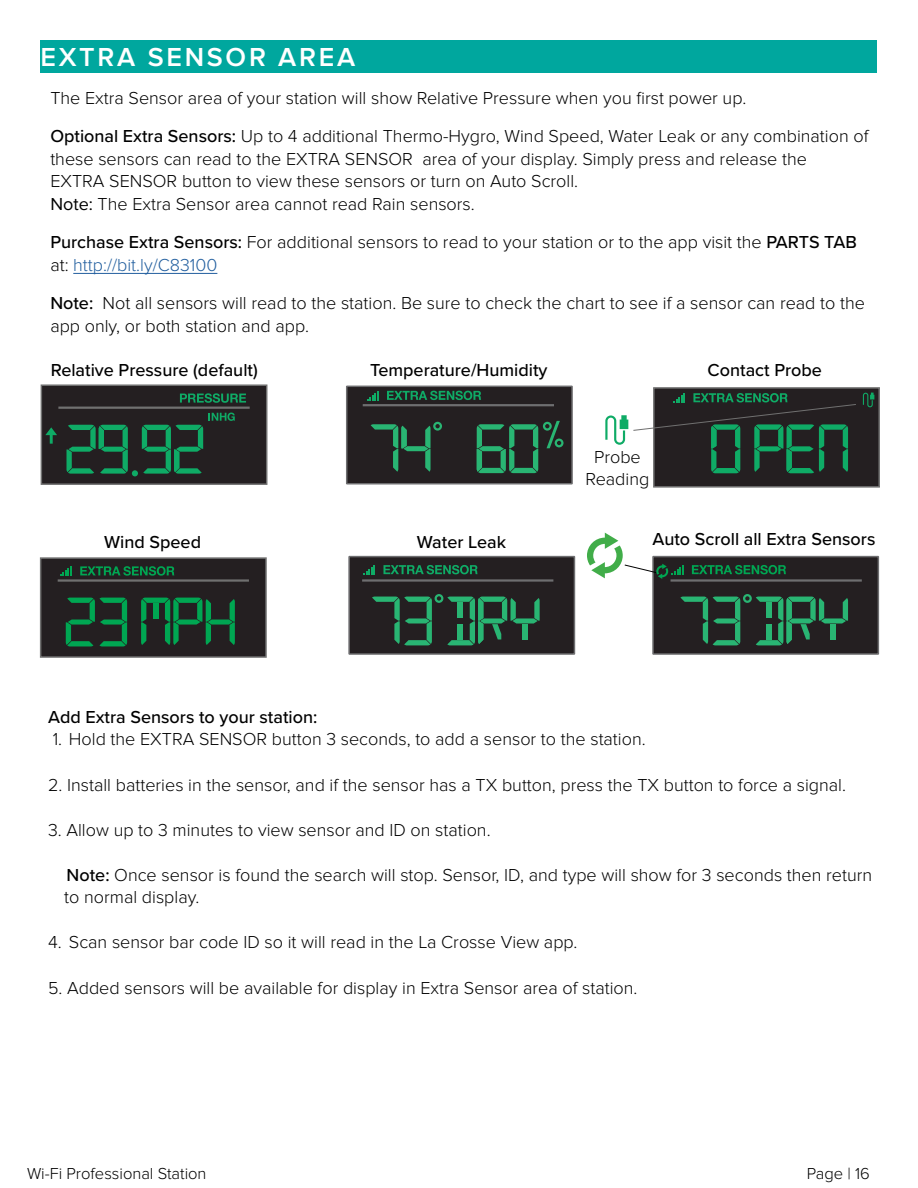
<style>
.page{position:relative;width:918px;height:1188px;background:#fff}
.page>*{position:absolute;margin:0;border:0;box-sizing:border-box;transform-origin:0 0}
.t1{font:600 27px "Proxima Nova";letter-spacing:.1em;color:#fff}
.t2{font:300 18px/22.6px "Proxima Nova";color:#000}
.t3{font:500 18px "Proxima Nova";color:#000}
.t4{font:300 16.5px "Proxima Nova";color:#000}
.s1{font-weight:500}
.s2{font-weight:400}
.s3{color:#215e9e}
</style>
<div class="page">
<hr style="left:73px;top:273px;width:144px;height:1px;background:#215e9e">
<div style="left:346px;top:386px;width:227px;height:98px;background:#241f21;border:2px solid #6e6e70"></div>
<hr style="left:363px;top:404px;width:191px;height:2px;background:#6e6e70">
<svg style="left:477px;top:421px;width:87px;height:52px"></svg>
<svg style="left:371px;top:422px;width:71px;height:50px"></svg>
<svg style="left:367px;top:391px;width:11px;height:9px"></svg>
<svg style="left:387px;top:391px;width:94px;height:9px"></svg>
<div style="left:40px;top:557px;width:227px;height:101px;background:#241f21;border:2px solid #707070"></div>
<hr style="left:58px;top:579px;width:191px;height:3px;background:#707070">
<svg style="left:141px;top:598px;width:94px;height:47px"></svg>
<svg style="left:66px;top:598px;width:61px;height:48px"></svg>
<div style="left:153px;top:604px;width:5px;height:15px;background:#00a652"></div>
<svg style="left:60px;top:567px;width:12px;height:9px"></svg>
<svg style="left:80px;top:566px;width:94px;height:10px"></svg>
<div style="left:348px;top:556px;width:227px;height:99px;background:#241f21;border:2px solid #6e6e70"></div>
<svg style="left:372px;top:594px;width:168px;height:51px"></svg>
<hr style="left:362px;top:579px;width:191px;height:3px;background:#6e6e70">
<svg style="left:363px;top:566px;width:12px;height:9px"></svg>
<svg style="left:383px;top:565px;width:95px;height:9px"></svg>
<div style="left:41px;top:384px;width:226px;height:101px;background:#241f21;border:2px solid #707070"></div>
<svg style="left:66px;top:425px;width:137px;height:51px"></svg>
<svg style="left:45px;top:427px;width:12px;height:17px"></svg>
<svg style="left:180px;top:393px;width:66px;height:10px"></svg>
<svg style="left:209px;top:413px;width:26px;height:8px"></svg>
<hr style="left:58px;top:407px;width:192px;height:2px;background:#707070">
<div style="left:652px;top:556px;width:227px;height:99px;background:#241f21;border:2px solid #6e6e70"></div>
<svg style="left:680px;top:594px;width:168px;height:51px"></svg>
<hr style="left:671px;top:579px;width:191px;height:3px;background:#6e6e70">
<svg style="left:692px;top:565px;width:94px;height:9px"></svg>
<svg style="left:587px;top:533px;width:96px;height:46px"></svg>
<div style="left:653px;top:387px;width:227px;height:101px;background:#241f21;border:2px solid #707070"></div>
<svg style="left:863px;top:393px;width:11px;height:14px"></svg>
<svg style="left:605px;top:393px;width:251px;height:80px"></svg>
<div style="left:40px;top:40px;width:838px;height:33px;background:#00a79e"></div>
<h1 class="t1" style="left:40px;top:42px;width:316px">EXTRA SENSOR AREA</h1>
<p class="t2" style="left:50px;top:79px;width:820px;line-height:38.1px">The Extra Sensor area of your station will show Relative Pressure when you first power up.<br><span class="s1">Optional Extra Sensors:</span> Up to 4 additional Thermo-Hygro, Wind Speed, Water Leak or any combination of</p>
<p class="t2" style="left:50px;top:148px;width:758px">these sensors can read to the EXTRA SENSOR area of your display. Simply press and release the<br>EXTRA SENSOR button to view these sensors or turn on Auto Scroll.<br><span class="s2">Note:</span> The Extra Sensor area cannot read Rain sensors.</p>
<p class="t2" style="left:50px;top:231px;width:808px"><span class="s1">Purchase Extra Sensors:</span> For additional sensors to read to your station or to the app visit the <span class="s1">PARTS TAB </span>at: <span class="s3">http://bit.ly/C83100</span></p>
<p class="t2" style="left:50px;top:292px;width:816px"><span class="s1">Note:</span> Not all sensors will read to the station. Be sure to check the chart to see if a sensor can read to the app only, or both station and app.</p>
<p class="t3" style="left:51px;top:357px;width:209px">Relative Pressure (default)</p>
<p class="t3" style="left:370px;top:357px;width:179px">Temperature/Humidity</p>
<p class="t3" style="left:708px;top:357px;width:116px">Contact Probe</p>
<p class="t2" style="left:586px;top:447px;width:65px;line-height:21.6px;text-align:center">Probe<br>Reading</p>
<p class="t3" style="left:104px;top:529px;width:98px">Wind Speed</p>
<p class="t3" style="left:417px;top:528px;width:91px">Water Leak</p>
<p class="t3" style="left:653px;top:526px;width:224px">Auto Scroll all Extra Sensors</p>
<p class="t3" style="left:48px;top:703px;width:271px">Add Extra Sensors to your station:</p>
<p class="t2" style="left:53px;top:728px;width:595px">1. Hold the EXTRA SENSOR button 3 seconds, to add a sensor to the station.</p>
<p class="t2" style="left:48px;top:774px;width:800px">2. Install batteries in the sensor, and if the sensor has a TX button, press the TX button to force a signal.</p>
<p class="t2" style="left:48px;top:819px;width:444px">3. Allow up to 3 minutes to view sensor and ID on station.</p>
<p class="t2" style="left:64px;top:865px;width:809px;line-height:21.6px"><span class="s1">Note:</span> Once sensor is found the search will stop. Sensor, ID, and type will show for 3 seconds then return to normal display.</p>
<p class="t2" style="left:48px;top:931px;width:531px">4. Scan sensor bar code ID so it will read in the La Crosse View app.</p>
<p class="t2" style="left:48px;top:977px;width:591px">5. Added sensors will be available for display in Extra Sensor area of station.</p>
<p class="t4" style="left:27px;top:1164px;width:181px">Wi-Fi Professional Station</p>
<p class="t4" style="left:807px;top:1164px;width:65px">Page | 16</p>
</div>
